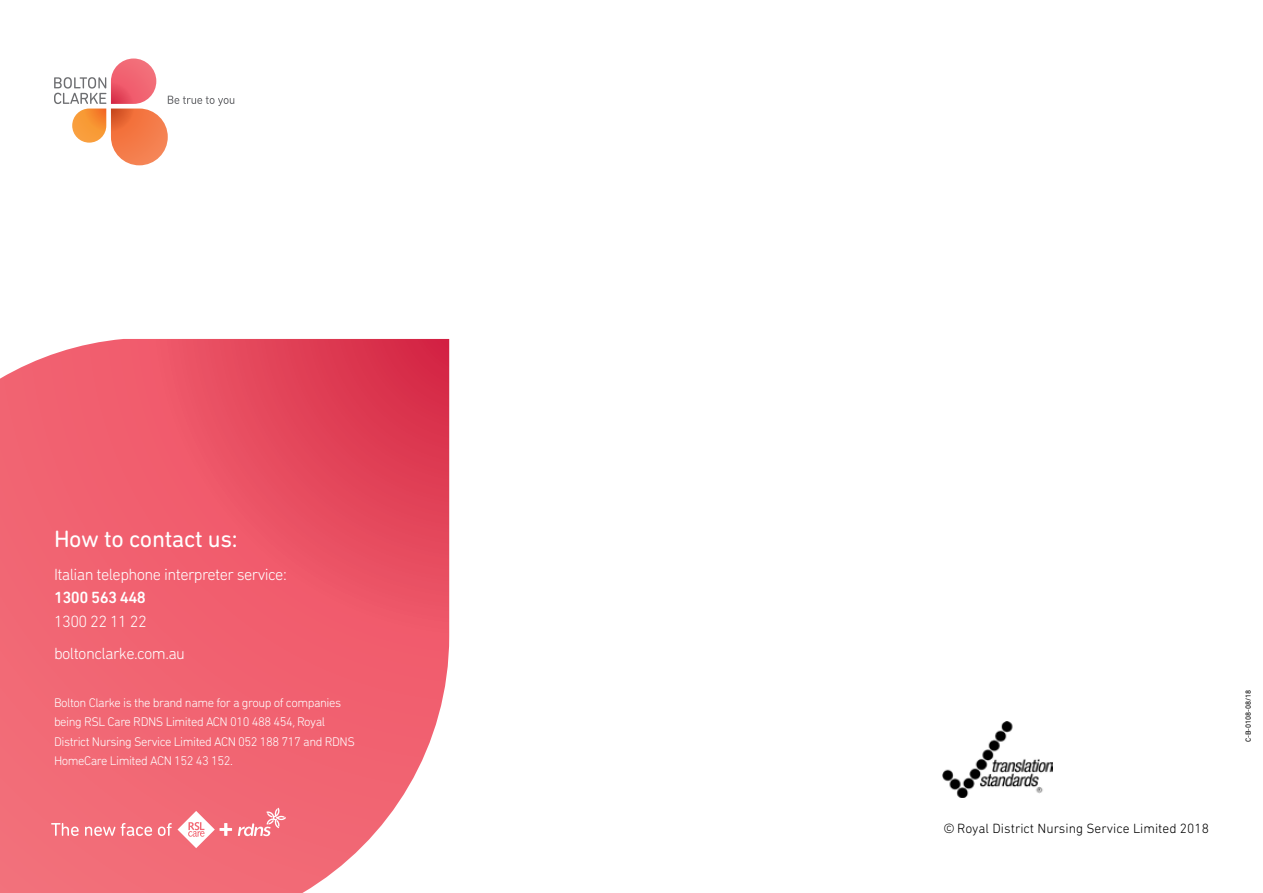
<style>
.page{position:relative;width:1263px;height:893px;background:#fff}
.page>*{position:absolute;margin:0;border:0;box-sizing:border-box;transform-origin:0 0}
.t1{font:24px "DIN Next Rounded LT Pro";letter-spacing:-.015em;color:#fff}
.t2{font:300 16.5px/32.2px "DIN Next Rounded LT Pro";letter-spacing:-.035em;color:#fff}
.t3{font:500 16.5px "DIN Next Rounded LT Pro";letter-spacing:-.035em;color:#fff}
.t4{font:300 13.65px "DIN Next Rounded LT Pro";color:#000}
.t5{font:300 12.75px/19.5px "DIN Next Rounded LT Pro";letter-spacing:-.035em;color:#fff}
.t6{font:7.5px "DIN Next Rounded LT Pro";color:#000}
</style>
<div class="page">
<svg style="left:0;top:339px;width:449px;height:554px;background:#ee6473"></svg>
<svg style="left:51px;top:823px;width:28px;height:13px"></svg>
<svg style="left:85px;top:827px;width:30px;height:9px"></svg>
<svg style="left:121px;top:823px;width:31px;height:13px"></svg>
<svg style="left:158px;top:823px;width:14px;height:13px"></svg>
<svg style="left:238px;top:808px;width:48px;height:28px"></svg>
<svg style="left:178px;top:811px;width:54px;height:37px"></svg>
<img style="left:942px;top:722px;width:110px;height:76px">
<svg style="left:54px;top:59px;width:180px;height:106px"></svg>
<h1 class="t1" style="left:54px;top:525px;width:185px">How to contact us:</h1>
<p class="t2" style="left:54px;top:558px;width:234px">Italian telephone interpreter service:</p>
<p class="t3" style="left:54px;top:588px;width:93px">1300 563 448</p>
<p class="t2" style="left:54px;top:605px;width:133px">1300 22 11 22 boltonclarke.com.au</p>
<p class="t5" style="left:54px;top:693px;width:302px">Bolton Clarke is the brand name for a group of companies being RSL Care RDNS Limited ACN 010 488 454, Royal District Nursing Service Limited ACN 052 188 717 and RDNS HomeCare Limited ACN 152 43 152.</p>
<p class="t4" style="left:943px;top:820px;width:267px">© Royal District Nursing Service Limited 2018</p>
<p class="t6" style="left:1244px;top:742px;width:54px;rotate:-90deg">C-B-0108-08/18</p>
</div>
